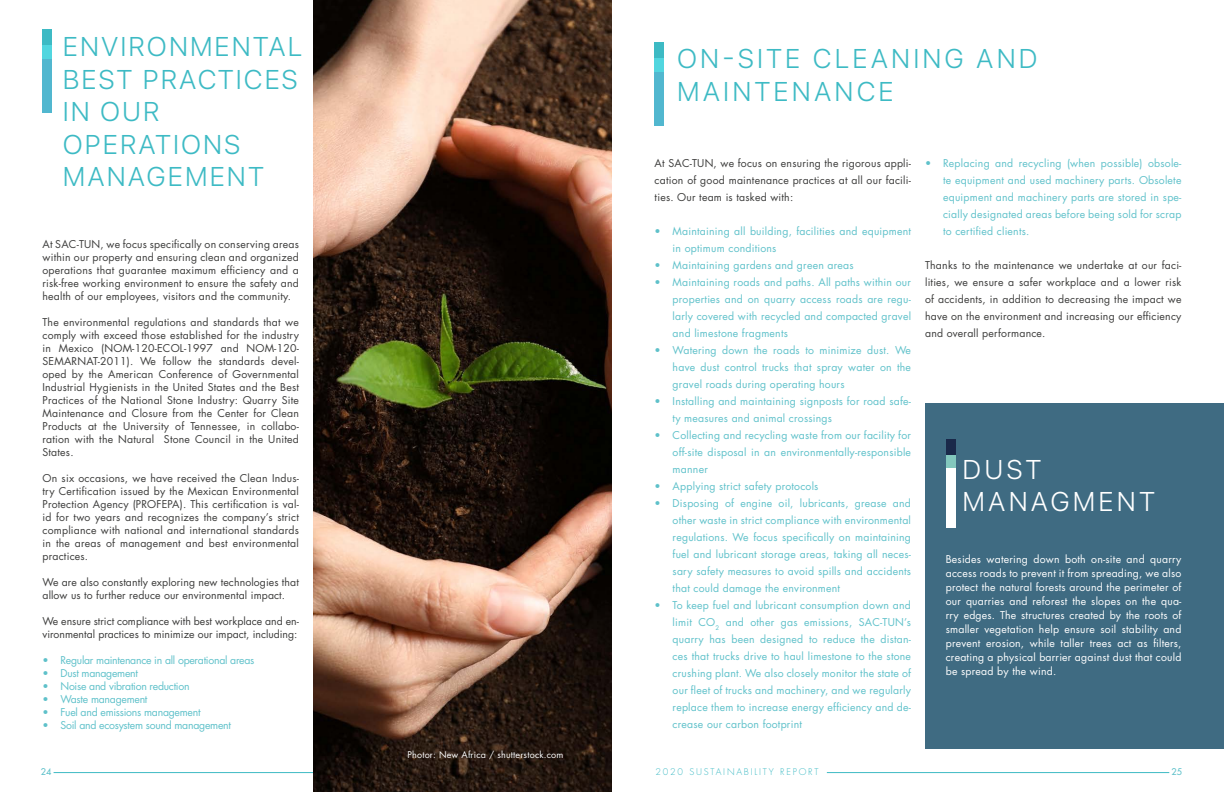
<style>
.page{position:relative;width:1224px;height:792px;background:#fff}
.page>*{position:absolute;margin:0;border:0;box-sizing:border-box;transform-origin:0 0}
.t1{font:300 27px/32.4px "SF Pro Display";letter-spacing:.1em;color:#3dbac4}
.t2{font:300 27px/32.4px "SF Pro Display";letter-spacing:.14em;color:#3dbac4}
.t3{font:300 27px/32.4px "SF Pro Display";letter-spacing:.14em;color:#fff}
.t4{font:10.5px/13px "Futura Std";letter-spacing:.02em;color:#3c3c3b;text-align:justify}
.t5{font:10.5px/17px "Futura Std";letter-spacing:.02em;color:#5fc1ca;text-align:justify}
.t6{font:10.5px/14px "Futura Std";letter-spacing:.02em;color:#fff;text-align:justify}
.t7{font:10.5px "Futura Std";letter-spacing:-.025em;color:#5fc1ca}
.t8{font:10.5px/13px "Futura Std";color:#3c3c3b}
.t9{font:9px "Futura Std";letter-spacing:.02em;color:#fff}
.t10{font:300 9px "Futura Std";letter-spacing:.2em;color:#3dbac4}
.t11{font:500 9px "Futura Std";color:#5fc1ca}
</style>
<div class="page">
<hr style="left:54px;top:772px;width:347px;height:1px;background:#3dbac4">
<hr style="left:827px;top:772px;width:342px;height:1px;background:#3dbac4">
<div style="left:925px;top:403px;width:299px;height:346px;background:#3f6b82"></div>
<div style="left:43px;top:30px;width:9px;height:83px;background:#3dbac4"></div>
<div style="left:43px;top:45px;width:9px;height:68px;background:#51d6df"></div>
<div style="left:43px;top:59px;width:9px;height:54px;background:#51b7cf"></div>
<div style="left:655px;top:43px;width:9px;height:83px;background:#3dbac4"></div>
<div style="left:655px;top:58px;width:9px;height:68px;background:#51d6df"></div>
<div style="left:655px;top:72px;width:9px;height:54px;background:#51b7cf"></div>
<div style="left:946px;top:439px;width:9px;height:83px;background:#1a294a"></div>
<div style="left:946px;top:455px;width:9px;height:67px;background:#82c7bd"></div>
<div style="left:946px;top:469px;width:9px;height:59px;background:#fff"></div>
<img style="left:313px;top:0;width:299px;height:792px">
<h1 class="t1" style="left:63px;top:31px;width:240px">ENVIRONMENTAL<br>BEST PRACTICES<br>IN OUR<br>OPERATIONS<br>MANAGEMENT</h1>
<p class="t4" style="left:43px;top:238px;width:258px">At SAC-TUN, we focus specifically on conserving areas within our property and ensuring clean and organized operations that guarantee maximum efficiency and a risk-free working environment to ensure the safety and health of our employees, visitors and the community.</p>
<p class="t4" style="left:43px;top:316px;width:258px">The environmental regulations and standards that we comply with exceed those established for the industry in Mexico (NOM-120-ECOL-1997 and NOM-120- SEMARNAT-2011). We follow the standards devel&shy;oped by the American Conference of Governmental Industrial Hygienists in the United States and the Best Practices of the National Stone Industry: Quarry Site Maintenance and Closure from the Center for Clean Products at the University of Tennessee, in collabo&shy;ration with the Natural Stone Council in the United States.</p>
<p class="t4" style="left:43px;top:472px;width:258px">On six occasions, we have received the Clean Indus&shy;try Certification issued by the Mexican Environmental Protection Agency (PROFEPA). This certification is val&shy;id for two years and recognizes the company’s strict compliance with national and international standards in the areas of management and best environmental practices.</p>
<p class="t4" style="left:43px;top:576px;width:258px">We are also constantly exploring new technologies that allow us to further reduce our environmental impact.</p>
<p class="t8" style="left:43px;top:615px;width:258px">We ensure strict compliance with best workplace and en&shy;vironmental practices to minimize our impact, including:</p>
<p class="t7" style="left:43px;top:653px;width:213px">• Regular maintenance in all operational areas</p>
<p class="t7" style="left:43px;top:666px;width:97px">• Dust management</p>
<p class="t7" style="left:43px;top:679px;width:149px">• Noise and vibration reduction</p>
<p class="t7" style="left:43px;top:692px;width:106px">• Waste management</p>
<p class="t7" style="left:43px;top:705px;width:160px">• Fuel and emissions management</p>
<p class="t7" style="left:43px;top:718px;width:190px">• Soil and ecosystem sound management</p>
<p class="t9" style="left:407px;top:749px;width:157px">Photor: New Africa / shutterstock.com</p>
<h1 class="t2" style="left:677px;top:43px;width:361px">ON-SITE CLEANING AND<br>MAINTENANCE</h1>
<p class="t4" style="left:655px;top:155px;width:258px;line-height:17px">At SAC-TUN, we focus on ensuring the rigorous appli&shy;cation of good maintenance practices at all our facili&shy;ties. Our team is tasked with:</p>
<p class="t5" style="left:673px;top:223px;width:240px;text-indent:-18px">• Maintaining all building, facilities and equipment in optimum conditions</p>
<p class="t5" style="left:655px;top:257px;width:200px">• Maintaining gardens and green areas</p>
<p class="t5" style="left:673px;top:274px;width:240px;text-indent:-18px">• Maintaining roads and paths. All paths within our properties and on quarry access roads are regu&shy;larly covered with recycled and compacted gravel and limestone fragments</p>
<p class="t5" style="left:673px;top:342px;width:240px;text-indent:-18px">• Watering down the roads to minimize dust. We have dust control trucks that spray water on the gravel roads during operating hours</p>
<p class="t5" style="left:673px;top:393px;width:240px;text-indent:-18px">• Installing and maintaining signposts for road safe&shy;ty measures and animal crossings</p>
<p class="t5" style="left:673px;top:427px;width:240px;text-indent:-18px">• Collecting and recycling waste from our facility for off-site disposal in an environmentally-responsible manner</p>
<p class="t5" style="left:655px;top:478px;width:165px">• Applying strict safety protocols</p>
<p class="t5" style="left:673px;top:495px;width:240px;text-indent:-18px">• Disposing of engine oil, lubricants, grease and other waste in strict compliance with environmental regulations. We focus specifically on maintaining fuel and lubricant storage areas, taking all neces&shy;sary safety measures to avoid spills and accidents that could damage the environment</p>
<p class="t5" style="left:673px;top:597px;width:240px;text-indent:-18px">• To keep fuel and lubricant consumption down and limit CO<sub>2</sub> and other gas emissions, SAC-TUN’s quarry has been designed to reduce the distan&shy;ces that trucks drive to haul limestone to the stone crushing plant. We also closely monitor the state of our fleet of trucks and machinery, and we regularly replace them to increase energy efficiency and de&shy;crease our carbon footprint</p>
<p class="t5" style="left:943px;top:155px;width:240px;text-indent:-18px">• Replacing and recycling (when possible) obsole&shy;te equipment and used machinery parts. Obsolete equipment and machinery parts are stored in spe&shy;cially designated areas before being sold for scrap to certified clients.</p>
<p class="t4" style="left:925px;top:257px;width:258px;line-height:17px">Thanks to the maintenance we undertake at our faci&shy;lities, we ensure a safer workplace and a lower risk of accidents, in addition to decreasing the impact we have on the environment and increasing our efficiency and overall performance.</p>
<h1 class="t3" style="left:963px;top:453px;width:193px">DUST<br>MANAGMENT</h1>
<p class="t6" style="left:946px;top:553px;width:237px">Besides watering down both on-site and quarry access roads to prevent it from spreading, we also protect the natural forests around the perimeter of our quarries and reforest the slopes on the qua&shy;rry edges. The structures created by the roots of smaller vegetation help ensure soil stability and prevent erosion, while taller trees act as filters, creating a physical barrier against dust that could be spread by the wind.</p>
<p class="t11" style="left:41px;top:766px;width:12px">24</p>
<p class="t10" style="left:655px;top:767px;width:165px">2020 SUSTAINABILITY REPORT</p>
<p class="t11" style="left:1171px;top:766px;width:12px">25</p>
</div>
